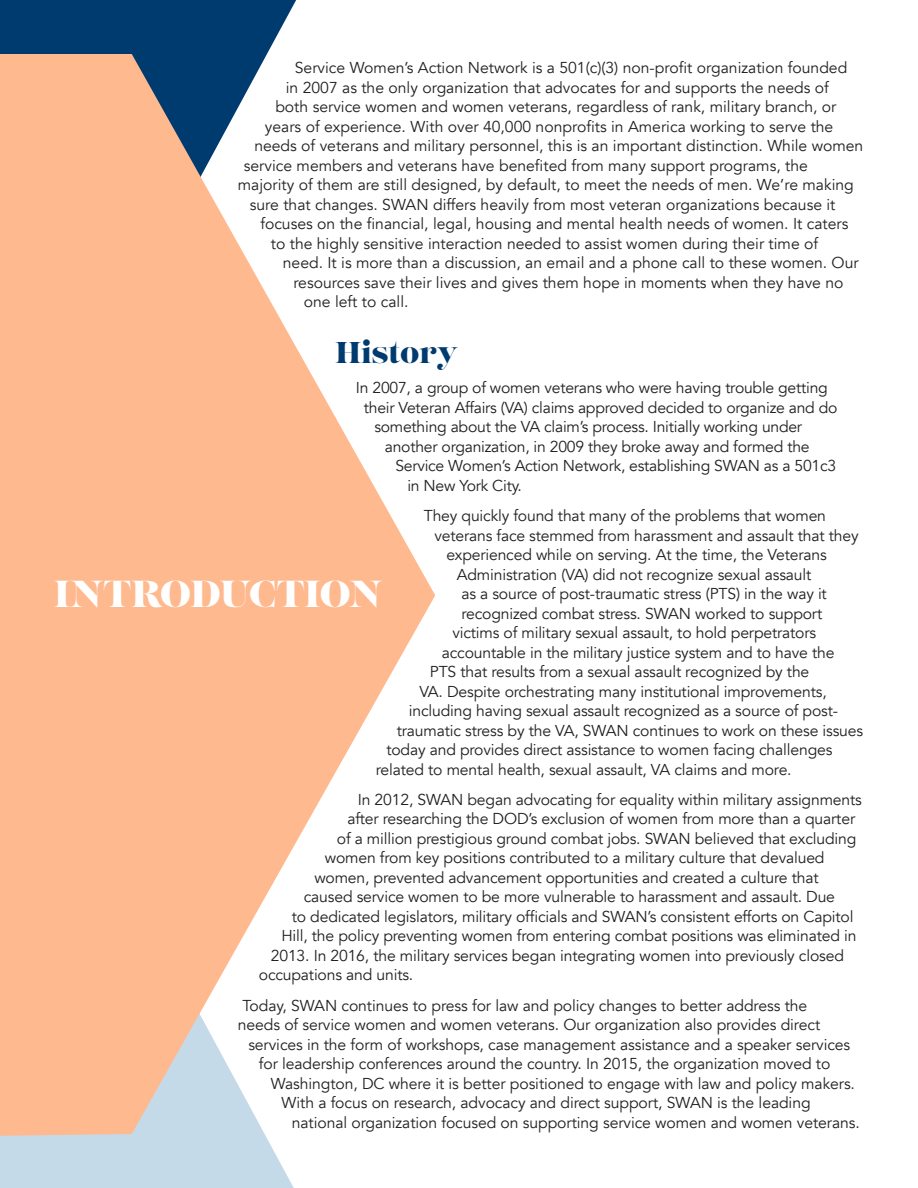
<style>
.page{position:relative;width:918px;height:1188px;background:#fff}
.page>*{position:absolute;margin:0;border:0;box-sizing:border-box;transform-origin:0 0}
.sub{font:37.5px "Lust";letter-spacing:-.015em;color:#fff}
.section{font:30px "Lust";letter-spacing:.005em;color:#003b70}
.body{font:15.75px "Avenir";letter-spacing:-.01em;color:#231f20}
</style>
<div class="page">
<div style="left:0;top:0;width:296px;height:54px;background:#003b70"></div>
<div style="left:0;top:1136px;width:294px;height:52px;background:#c5dae8"></div>
<svg style="left:0;top:54px;width:435px;height:1082px;fill:#ffb98f"></svg>
<p class="body" style="left:295px;top:58px;width:554px">Service Women’s Action Network is a 501(c)(3) non-profit organization founded</p>
<p class="body" style="left:286px;top:78px;width:545px">in 2007 as the only organization that advocates for and supports the needs of</p>
<p class="body" style="left:275px;top:97px;width:563px">both service women and women veterans, regardless of rank, military branch, or</p>
<p class="body" style="left:265px;top:117px;width:570px">years of experience. With over 40,000 nonprofits in America working to serve the</p>
<p class="body" style="left:254px;top:136px;width:611px">needs of veterans and military personnel, this is an important distinction. While women</p>
<p class="body" style="left:244px;top:156px;width:566px">service members and veterans have benefited from many support programs, the</p>
<p class="body" style="left:238px;top:175px;width:617px">majority of them are still designed, by default, to meet the needs of men. We’re making</p>
<p class="body" style="left:250px;top:195px;width:587px">sure that changes. SWAN differs heavily from most veteran organizations because it</p>
<p class="body" style="left:260px;top:214px;width:590px">focuses on the financial, legal, housing and mental health needs of women. It caters</p>
<p class="body" style="left:271px;top:234px;width:549px">to the highly sensitive interaction needed to assist women during their time of</p>
<p class="body" style="left:283px;top:253px;width:577px">need. It is more than a discussion, an email and a phone call to these women. Our</p>
<p class="body" style="left:293px;top:273px;width:552px">resources save their lives and gives them hope in moments when they have no</p>
<p class="body" style="left:304px;top:292px;width:106px">one left to call.</p>
<p class="section" style="left:335px;top:334px;width:124px">History</p>
<p class="body" style="left:356px;top:379px;width:473px">In 2007, a group of women veterans who were having trouble getting</p>
<p class="body" style="left:364px;top:398px;width:475px">their Veteran Affairs (VA) claims approved decided to organize and do</p>
<p class="body" style="left:374px;top:418px;width:429px">something about the VA claim’s process. Initially working under</p>
<p class="body" style="left:385px;top:437px;width:426px">another organization, in 2009 they broke away and formed the</p>
<p class="body" style="left:395px;top:457px;width:442px">Service Women’s Action Network, establishing SWAN as a 501c3</p>
<p class="body" style="left:407px;top:476px;width:116px">in New York City.</p>
<p class="body" style="left:424px;top:506px;width:404px">They quickly found that many of the problems that women</p>
<p class="body" style="left:434px;top:526px;width:426px">veterans face stemmed from harassment and assault that they</p>
<p class="body" style="left:446px;top:545px;width:382px">experienced while on serving. At the time, the Veterans</p>
<p class="body" style="left:457px;top:565px;width:356px">Administration (VA) did not recognize sexual assault</p>
<p class="body" style="left:461px;top:584px;width:367px">as a source of post-traumatic stress (PTS) in the way it</p>
<p class="body" style="left:461px;top:604px;width:362px">recognized combat stress. SWAN worked to support</p>
<p class="body" style="left:452px;top:623px;width:365px">victims of military sexual assault, to hold perpetrators</p>
<p class="body" style="left:442px;top:643px;width:394px">accountable in the military justice system and to have the</p>
<p class="body" style="left:430px;top:662px;width:381px">PTS that results from a sexual assault recognized by the</p>
<p class="body" style="left:419px;top:682px;width:409px">VA. Despite orchestrating many institutional improvements,</p>
<p class="body" style="left:409px;top:701px;width:431px">including having sexual assault recognized as a source of post-</p>
<p class="body" style="left:397px;top:721px;width:468px">traumatic stress by the VA, SWAN continues to work on these issues</p>
<p class="body" style="left:386px;top:740px;width:448px">today and provides direct assistance to women facing challenges</p>
<p class="body" style="left:376px;top:760px;width:417px">related to mental health, sexual assault, VA claims and more.</p>
<p class="body" style="left:358px;top:790px;width:506px">In 2012, SWAN began advocating for equality within military assignments</p>
<p class="body" style="left:347px;top:810px;width:509px">after researching the DOD’s exclusion of women from more than a quarter</p>
<p class="body" style="left:337px;top:829px;width:521px">of a million prestigious ground combat jobs. SWAN believed that excluding</p>
<p class="body" style="left:325px;top:849px;width:501px">women from key positions contributed to a military culture that devalued</p>
<p class="body" style="left:314px;top:868px;width:506px">women, prevented advancement opportunities and created a culture that</p>
<p class="body" style="left:304px;top:888px;width:533px">caused service women to be more vulnerable to harassment and assault. Due</p>
<p class="body" style="left:292px;top:907px;width:563px">to dedicated legislators, military officials and SWAN’s consistent efforts on Capitol</p>
<p class="body" style="left:281px;top:927px;width:577px">Hill, the policy preventing women from entering combat positions was eliminated in</p>
<p class="body" style="left:271px;top:946px;width:575px">2013. In 2016, the military services began integrating women into previously closed</p>
<p class="body" style="left:259px;top:966px;width:156px">occupations and units.</p>
<p class="body" style="left:242px;top:996px;width:566px">Today, SWAN continues to press for law and policy changes to better address the</p>
<p class="body" style="left:238px;top:1015px;width:584px">needs of service women and women veterans. Our organization also provides direct</p>
<p class="body" style="left:248px;top:1035px;width:603px">services in the form of workshops, case management assistance and a speaker services</p>
<p class="body" style="left:259px;top:1054px;width:573px">for leadership conferences around the country. In 2015, the organization moved to</p>
<p class="body" style="left:271px;top:1074px;width:586px">Washington, DC where it is better positioned to engage with law and policy makers.</p>
<p class="body" style="left:281px;top:1093px;width:531px">With a focus on research, advocacy and direct support, SWAN is the leading</p>
<p class="body" style="left:292px;top:1113px;width:570px">national organization focused on supporting service women and women veterans.</p>
<p class="sub" style="left:54px;top:570px;width:330px">INTRODUCTION</p>
</div>
